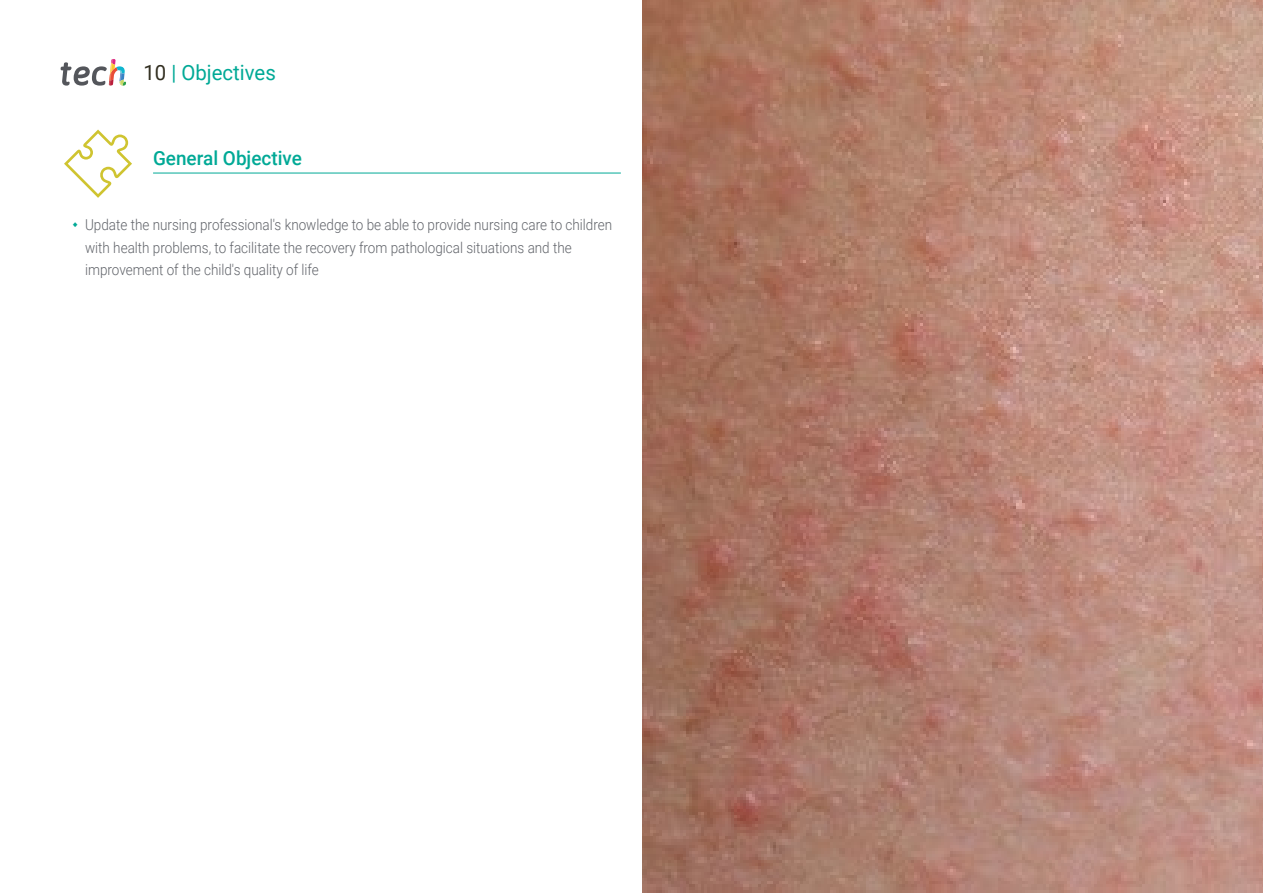
<style>
.page{position:relative;width:1263px;height:893px;background:#fff}
.page>*{position:absolute;margin:0;border:0;box-sizing:border-box;transform-origin:0 0}
.t1{font:21px "Roboto";color:#00a996}
.t2{font:500 19.5px "Roboto";color:#00a996}
.t3{font:300 15px/22.5px "Roboto";color:#61646a;scale:.9 1}
.s1{color:#312e20}
</style>
<div class="page">
<hr style="left:153px;top:173px;width:468px;height:1px;background:#00a996">
<svg style="left:64px;top:130px;width:68px;height:68px"></svg>
<img style="left:642px;top:0;width:621px;height:893px">
<svg style="left:61px;top:59px;width:65px;height:27px"></svg>
<h1 class="t1" style="left:144px;top:57px;width:134px"><span class="s1">10</span> | Objectives</h1>
<h2 class="t2" style="left:153px;top:144px;width:150px">General Objective</h2>
<p class="t3" style="left:85px;top:213px;width:587px">Update the nursing professional's knowledge to be able to provide nursing care to children with health problems, to facilitate the recovery from pathological situations and the improvement of the child's quality of life</p>
</div>
